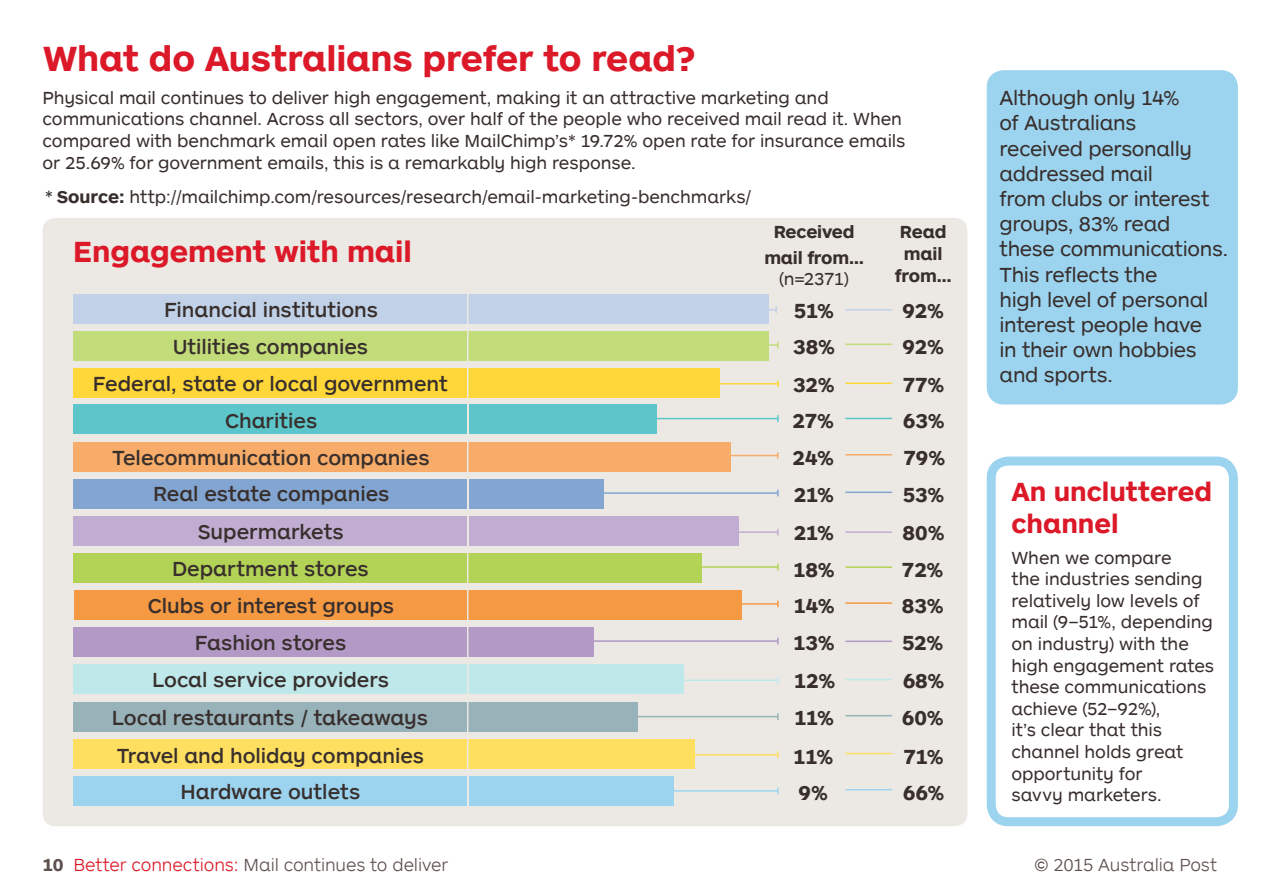
<style>
.page{position:relative;width:1263px;height:893px;background:#fff}
.page>*{position:absolute;margin:0;border:0;box-sizing:border-box;transform-origin:0 0}
.t1{font:700 36px "AP Letter";letter-spacing:-.005em;color:#dc1928}
.t2{font:700 30px "AP Letter";color:#dc1928}
.t3{font:700 27px/32.4px "AP Letter";color:#dc1928}
.t4{font:500 21px/36.9px "AP Letter";letter-spacing:-.005em;color:#382f2d;text-align:center}
.t5{font:21px/25.2px "AP Letter";letter-spacing:-.015em;color:#382f2d}
.t6{font:700 21px/36.2px "AP Letter";letter-spacing:-.01em;color:#382f2d}
.t7{font:18px/21.6px "AP Letter";letter-spacing:-.005em;color:#382f2d}
.t8{font:300 18px "AP Letter";letter-spacing:-.005em;color:#5e514d}
.t9{font:700 18px/21.6px "AP Letter";letter-spacing:-.01em;color:#382f2d;text-align:center}
.s1{color:#231f20}
.s2{font-weight:700}
.s3{color:#dc1928}
.s4{font-weight:400}
</style>
<div class="page">
<div style="left:43px;top:218px;width:924px;height:608px;background:#ece9e4;border-radius:13px"></div>
<hr style="left:591px;top:309px;width:185px;height:2px;background:#c1d2e8">
<svg style="left:775px;top:306px;width:2px;height:7px"></svg>
<hr style="left:845px;top:309px;width:47px;height:2px;background:#c1d2e8">
<hr style="left:845px;top:344px;width:47px;height:1px;background:#c2dc79">
<hr style="left:845px;top:383px;width:47px;height:1px;background:#ffd738">
<hr style="left:845px;top:418px;width:47px;height:1px;background:#5cc6ca">
<hr style="left:845px;top:454px;width:47px;height:1px;background:#f7ad69">
<hr style="left:845px;top:492px;width:47px;height:1px;background:#82a5d1">
<hr style="left:845px;top:531px;width:47px;height:2px;background:#c1add1">
<hr style="left:845px;top:566px;width:47px;height:2px;background:#b3d357">
<hr style="left:845px;top:602px;width:47px;height:2px;background:#f59943">
<hr style="left:845px;top:641px;width:47px;height:1px;background:#b299c6">
<hr style="left:845px;top:679px;width:47px;height:1px;background:#bee8ea">
<hr style="left:845px;top:715px;width:47px;height:1px;background:#98b2ba">
<hr style="left:845px;top:753px;width:47px;height:1px;background:#ffdf60">
<hr style="left:845px;top:789px;width:47px;height:1px;background:#9cd4f0">
<hr style="left:591px;top:344px;width:187px;height:2px;background:#c2dc79">
<hr style="left:561px;top:383px;width:217px;height:1px;background:#ffd738">
<svg style="left:777px;top:380px;width:2px;height:7px"></svg>
<hr style="left:519px;top:418px;width:259px;height:1px;background:#5cc6ca">
<svg style="left:777px;top:415px;width:2px;height:7px"></svg>
<hr style="left:591px;top:455px;width:187px;height:1px;background:#f7ad69">
<svg style="left:777px;top:452px;width:2px;height:7px"></svg>
<hr style="left:564px;top:492px;width:214px;height:2px;background:#82a5d1">
<hr style="left:591px;top:531px;width:187px;height:2px;background:#c1add1">
<svg style="left:777px;top:529px;width:2px;height:7px"></svg>
<hr style="left:591px;top:566px;width:187px;height:2px;background:#b3d357">
<hr style="left:591px;top:603px;width:187px;height:2px;background:#f59943">
<svg style="left:777px;top:600px;width:2px;height:7px"></svg>
<hr style="left:560px;top:640px;width:218px;height:2px;background:#b299c6">
<hr style="left:552px;top:679px;width:226px;height:2px;background:#bee8ea">
<svg style="left:777px;top:677px;width:2px;height:7px"></svg>
<div style="left:73px;top:627px;width:395px;height:30px;background:#b299c6"></div>
<div style="left:74px;top:590px;width:395px;height:30px;background:#f59943"></div>
<div style="left:74px;top:553px;width:394px;height:30px;background:#b3d357"></div>
<div style="left:74px;top:516px;width:394px;height:30px;background:#c1add1"></div>
<div style="left:73px;top:664px;width:395px;height:30px;background:#bee8ea"></div>
<div style="left:73px;top:479px;width:395px;height:30px;background:#82a5d1"></div>
<div style="left:74px;top:442px;width:394px;height:29px;background:#f7ad69"></div>
<div style="left:74px;top:404px;width:394px;height:30px;background:#5cc6ca"></div>
<div style="left:73px;top:368px;width:394px;height:30px;background:#ffd738"></div>
<div style="left:74px;top:331px;width:394px;height:30px;background:#c2dc79"></div>
<div style="left:73px;top:294px;width:395px;height:30px;background:#c1d2e8"></div>
<div style="left:469px;top:664px;width:215px;height:30px;background:#bee8ea"></div>
<div style="left:74px;top:702px;width:564px;height:30px;background:#98b2ba"></div>
<div style="left:469px;top:627px;width:125px;height:30px;background:#b299c6"></div>
<div style="left:469px;top:590px;width:273px;height:30px;background:#f59943"></div>
<div style="left:469px;top:553px;width:233px;height:30px;background:#b3d357"></div>
<div style="left:469px;top:516px;width:269px;height:30px;background:#c1add1"></div>
<div style="left:469px;top:479px;width:135px;height:30px;background:#82a5d1"></div>
<div style="left:469px;top:442px;width:262px;height:29px;background:#f7ad69"></div>
<div style="left:469px;top:404px;width:187px;height:30px;background:#5cc6ca"></div>
<div style="left:469px;top:368px;width:251px;height:30px;background:#ffd738"></div>
<div style="left:469px;top:331px;width:300px;height:30px;background:#c2dc79"></div>
<div style="left:469px;top:294px;width:300px;height:30px;background:#c1d2e8"></div>
<div style="left:73px;top:739px;width:622px;height:30px;background:#ffdf60"></div>
<div style="left:73px;top:776px;width:601px;height:29px;background:#9cd4f0"></div>
<hr style="left:493px;top:716px;width:285px;height:1px;background:#98b2ba">
<svg style="left:777px;top:713px;width:2px;height:7px"></svg>
<hr style="left:486px;top:754px;width:292px;height:1px;background:#ffdf60">
<svg style="left:777px;top:751px;width:2px;height:7px"></svg>
<hr style="left:486px;top:790px;width:292px;height:2px;background:#9cd4f0">
<svg style="left:777px;top:787px;width:2px;height:7px"></svg>
<hr style="left:467px;top:269px;width:1px;height:551px;background:#ece9e4">
<div style="left:987px;top:70px;width:251px;height:334px;background:#9cd4f0;border-radius:17px"></div>
<div style="left:987px;top:456px;width:251px;height:370px;border:9px solid #9cd4f0;border-radius:17px"></div>
<h1 class="t1" style="left:43px;top:35px;width:655px">What do Australians prefer to read?</h1>
<p class="t7" style="left:43px;top:86px;width:864px">Physical mail continues to deliver high engagement, making it an attractive marketing and communications channel. Across all sectors, over half of the people who received mail read it. When compared with benchmark email open rates like MailChimp’s* 19.72% open rate for insurance emails or 25.69% for government emails, this is a remarkably high response.</p>
<p class="t7" style="left:45px;top:185px;width:708px"><span class="s1">*</span> <span class="s2">Source:</span> http://mailchimp.com/resources/research/email-marketing-benchmarks/</p>
<h2 class="t2" style="left:73px;top:232px;width:340px">Engagement with mail</h2>
<p class="t4" style="left:93px;top:291px;width:356px">Financial institutions<br>Utilities companies<br>Federal, state or local government<br>Charities<br>Telecommunication companies<br>Real estate companies<br>Supermarkets</p>
<p class="t4" style="left:148px;top:550px;width:248px">Department stores<br>Clubs or interest groups<br>Fashion stores</p>
<p class="t4" style="left:152px;top:660px;width:238px">Local service providers</p>
<p class="t4" style="left:112px;top:698px;width:318px">Local restaurants / takeaways</p>
<p class="t9" style="left:764px;top:219px;width:101px;line-height:25.2px">Received mail from…</p>
<p class="t7" style="left:779px;top:267px;width:71px">(n=2371)</p>
<p class="t9" style="left:895px;top:220px;width:58px">Read mail from…</p>
<p class="t6" style="left:794px;top:291px;width:42px">51%</p>
<p class="t6" style="left:902px;top:291px;width:43px">92%</p>
<p class="t6" style="left:793px;top:328px;width:43px">38%</p>
<p class="t6" style="left:902px;top:328px;width:43px">92%</p>
<p class="t6" style="left:793px;top:365px;width:43px">32%</p>
<p class="t6" style="left:903px;top:365px;width:43px">77%</p>
<p class="t6" style="left:792px;top:401px;width:43px">27%</p>
<p class="t6" style="left:903px;top:401px;width:43px">63%</p>
<p class="t6" style="left:793px;top:438px;width:43px">24%</p>
<p class="t6" style="left:904px;top:438px;width:43px">79%</p>
<p class="t6" style="left:794px;top:475px;width:42px">21%</p>
<p class="t6" style="left:903px;top:475px;width:43px">53%</p>
<p class="t6" style="left:794px;top:513px;width:42px">21%</p>
<p class="t6" style="left:903px;top:513px;width:43px">80%</p>
<p class="t6" style="left:793px;top:550px;width:43px">18%</p>
<p class="t6" style="left:902px;top:550px;width:43px">72%</p>
<p class="t6" style="left:793px;top:587px;width:43px">14%</p>
<p class="t6" style="left:902px;top:587px;width:43px">83%</p>
<p class="t6" style="left:793px;top:624px;width:43px">13%</p>
<p class="t6" style="left:902px;top:624px;width:43px">52%</p>
<p class="t6" style="left:794px;top:661px;width:43px">12%</p>
<p class="t6" style="left:903px;top:661px;width:43px">68%</p>
<p class="t6" style="left:794px;top:699px;width:41px">11%</p>
<p class="t6" style="left:902px;top:699px;width:43px">60%</p>
<p class="t4" style="left:117px;top:736px;width:309px;line-height:36.2px">Travel and holiday companies<br>Hardware outlets</p>
<p class="t6" style="left:793px;top:737px;width:41px">11%<br>9%</p>
<p class="t6" style="left:903px;top:737px;width:43px">71%<br>66%</p>
<p class="t5" style="left:999px;top:84px;width:230px">Although only 14%<br>of Australians<br>received personally addressed mail<br>from clubs or interest groups, 83% read these communications.<br>This reflects the<br>high level of personal interest people have<br>in their own hobbies and sports.</p>
<h3 class="t3" style="left:1011px;top:474px;width:202px">An uncluttered channel</h3>
<p class="t7" style="left:1011px;top:546px;width:204px">When we compare<br>the industries sending relatively low levels of mail (9–51%, depending on industry) with the high engagement rates these communications achieve (52–92%),<br>it’s clear that this channel holds great opportunity for<br>savvy marketers.</p>
<p class="t8" style="left:43px;top:853px;width:407px"><span class="s2">10</span> <span class="s3">Better connections:</span> Mail continues to deliver</p>
<p class="t8" style="left:1034px;top:853px;width:184px"><span class="s4">©</span> 2015 Australia Post</p>
</div>
